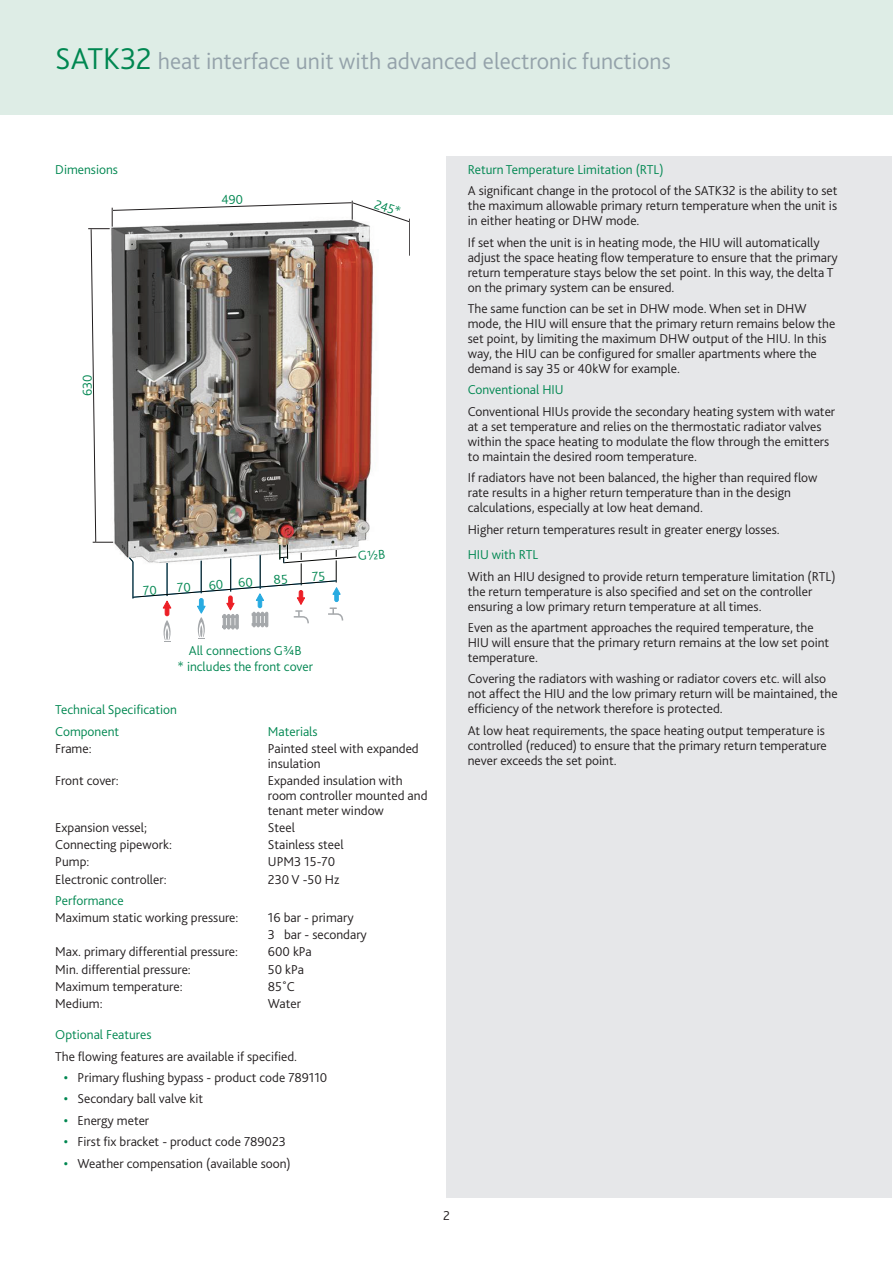
<style>
.page{position:relative;width:893px;height:1263px;background:#fff}
.page>*{position:absolute;margin:0;border:0;box-sizing:border-box;transform-origin:0 0}
.t1{font:300 24px "Bliss 2";color:#94a2aa}
.t2{font:300 13.5px/15px "Bliss 2";color:#231f20}
.t3{font:300 13.5px/21.5px "Bliss 2";color:#008751}
.t4{font:300 13.5px/16.2px "Bliss 2";color:#038752;text-align:center}
.s1{font-size:31.5px;color:#008751}
.s2{font-weight:500;color:#008751}
</style>
<div class="page">
<div style="left:0;top:0;width:893px;height:115px;background:#deede6"></div>
<div style="left:446px;top:156px;width:445px;height:1042px;background:#e6e7e9"></div>
<img style="left:88px;top:200px;width:322px;height:442px">
<h1 class="t1" style="left:55px;top:52px;width:617px"><span class="s1">SATK32</span> heat interface unit with advanced electronic functions</h1>
<p class="t3" style="left:55px;top:160px;width:64px">Dimensions</p>
<p class="t3" style="left:468px;top:160px;width:197px">Return Temperature Limitation (RTL)</p>
<p class="t2" style="left:468px;top:185px;width:371px;text-align:justify">A significant change in the protocol of the SATK32 is the ability to set the maximum allowable primary return temperature when the unit is in either heating or DHW mode.</p>
<p class="t2" style="left:468px;top:236px;width:371px">If set when the unit is in heating mode, the HIU will automatically adjust the space heating flow temperature to ensure that the primary return temperature stays below the set point. In this way, the delta T on the primary system can be ensured.</p>
<p class="t2" style="left:468px;top:302px;width:369px">The same function can be set in DHW mode. When set in DHW mode, the HIU will ensure that the primary return remains below the set point, by limiting the maximum DHW output of the HIU. In this way, the HIU can be configured for smaller apartments where the demand is say 35 or 40kW for example.</p>
<p class="t3" style="left:468px;top:380px;width:97px">Conventional HIU</p>
<p class="t2" style="left:468px;top:405px;width:369px">Conventional HIUs provide the secondary heating system with water at a set temperature and relies on the thermostatic radiator valves within the space heating to modulate the flow through the emitters to maintain the desired room temperature.</p>
<p class="t2" style="left:468px;top:471px;width:351px">If radiators have not been balanced, the higher than required flow rate results in a higher return temperature than in the design calculations, especially at low heat demand.</p>
<p class="t2" style="left:468px;top:523px;width:314px">Higher return temperatures result in greater energy losses.</p>
<p class="t3" style="left:468px;top:545px;width:72px">HIU with RTL</p>
<p class="t2" style="left:468px;top:570px;width:369px">With an HIU designed to provide return temperature limitation (RTL) the return temperature is also specified and set on the controller ensuring a low primary return temperature at all times.</p>
<p class="t2" style="left:468px;top:621px;width:363px">Even as the apartment approaches the required temperature, the<br>HIU will ensure that the primary return remains at the low set point temperature.</p>
<p class="t2" style="left:468px;top:673px;width:371px">Covering the radiators with washing or radiator covers etc. will also not affect the HIU and the low primary return will be maintained, the efficiency of the network therefore is protected.</p>
<p class="t2" style="left:468px;top:724px;width:361px">At low heat requirements, the space heating output temperature is controlled (reduced) to ensure that the primary return temperature never exceeds the set point.</p>
<p class="t4" style="left:377px;top:197px;width:28px;rotate:19deg">245*</p>
<p class="t4" style="left:81px;top:396px;width:23px;rotate:-90deg">630</p>
<p class="t4" style="left:208px;top:578px;width:46px;rotate:-4deg">60 60</p>
<p class="t4" style="left:178px;top:643px;width:137px">All connections G¾B<br>* includes the front cover</p>
<p class="t3" style="left:55px;top:700px;width:123px">Technical Specification<br>Component</p>
<p class="t3" style="left:268px;top:722px;width:51px">Materials</p>
<p class="t2" style="left:55px;top:742px;width:38px">Frame:</p>
<p class="t2" style="left:268px;top:742px;width:152px">Painted steel with expanded insulation</p>
<p class="t2" style="left:55px;top:774px;width:65px">Front cover:</p>
<p class="t2" style="left:268px;top:774px;width:161px">Expanded insulation with room controller mounted and tenant meter window</p>
<p class="t2" style="left:55px;top:821px;width:93px">Expansion vessel;</p>
<p class="t2" style="left:268px;top:821px;width:29px">Steel</p>
<p class="t2" style="left:55px;top:839px;width:118px">Connecting pipework:</p>
<p class="t2" style="left:268px;top:839px;width:77px">Stainless steel</p>
<p class="t2" style="left:55px;top:856px;width:36px">Pump:</p>
<p class="t2" style="left:268px;top:856px;width:69px">UPM3 15-70</p>
<p class="t2" style="left:55px;top:873px;width:113px">Electronic controller:</p>
<p class="t2" style="left:268px;top:873px;width:73px">230 V -50 Hz</p>
<p class="t3" style="left:55px;top:891px;width:70px">Performance</p>
<p class="t2" style="left:55px;top:911px;width:185px">Maximum static working pressure:</p>
<p class="t2" style="left:268px;top:910px;width:101px;line-height:17.1px">16 bar - primary<br>3 bar - secondary</p>
<p class="t2" style="left:55px;top:946px;width:184px">Max. primary differential pressure:</p>
<p class="t2" style="left:268px;top:946px;width:45px">600 kPa</p>
<p class="t2" style="left:55px;top:963px;width:137px">Min. differential pressure:</p>
<p class="t2" style="left:268px;top:963px;width:38px">50 kPa</p>
<p class="t2" style="left:55px;top:980px;width:129px">Maximum temperature:</p>
<p class="t2" style="left:268px;top:980px;width:29px">85˚C</p>
<p class="t2" style="left:55px;top:997px;width:49px">Medium:</p>
<p class="t2" style="left:268px;top:997px;width:35px">Water</p>
<p class="t3" style="left:55px;top:1025px;width:98px">Optional Features</p>
<p class="t2" style="left:55px;top:1050px;width:243px">The flowing features are available if specified.</p>
<p class="t2" style="left:64px;top:1071px;width:265px"><span class="s2">•</span> Primary flushing bypass - product code 789110</p>
<p class="t2" style="left:64px;top:1093px;width:141px"><span class="s2">•</span> Secondary ball valve kit</p>
<p class="t2" style="left:64px;top:1114px;width:87px"><span class="s2">•</span> Energy meter</p>
<p class="t2" style="left:64px;top:1135px;width:224px"><span class="s2">•</span> First fix bracket - product code 789023</p>
<p class="t2" style="left:64px;top:1157px;width:229px"><span class="s2">•</span> Weather compensation (available soon)</p>
<p class="t2" style="left:443px;top:1209px;width:8px">2</p>
</div>
